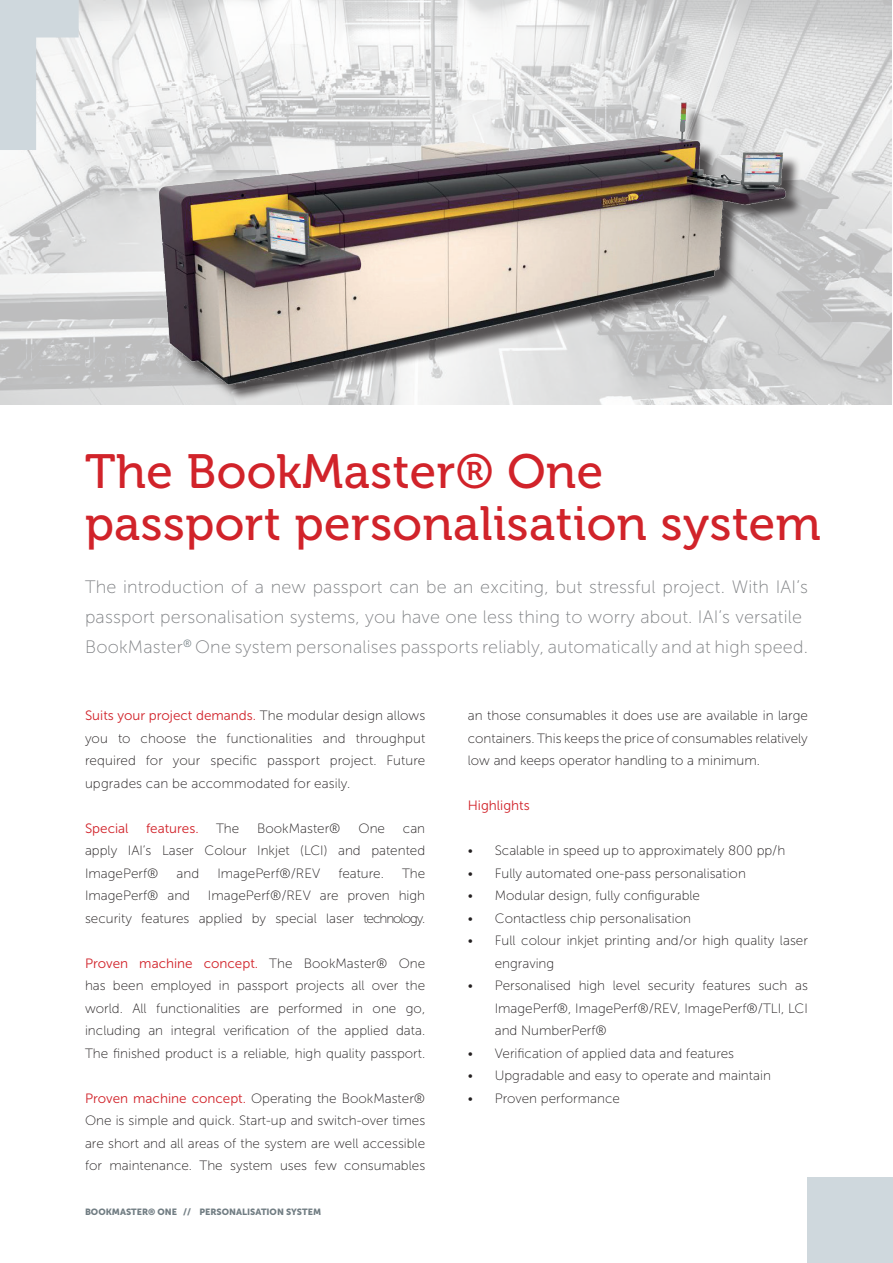
<style>
.page{position:relative;width:893px;height:1263px;background:#fff}
.page>*{position:absolute;margin:0;border:0;box-sizing:border-box;transform-origin:0 0}
.t1{font:48px/52.5px "Museo 500";letter-spacing:.01em;color:#d1232a}
.t2{font:18px/30px "Museo Sans 100";letter-spacing:.01em;color:#808285}
.t3{font:13.5px/22.5px "Museo Sans 100";color:#231f20;text-align:justify}
.t4{font:13.5px "Museo Sans 300";color:#d1232a}
.t5{font:9px "Museo Sans 900";color:#717d83}
.s1{font-family:"Museo Sans 100";color:#231f20}
.s2{font-family:"Museo Sans 300";color:#d1232a}
</style>
<div class="page">
<img style="left:0;top:0;width:891px;height:405px">
<div style="left:808px;top:1178px;width:85px;height:85px;background:#cfd8dd"></div>
<svg style="left:0;top:0;width:79px;height:150px"></svg>
<div style="left:161px;top:105px;width:643px;height:300px;background:#231f20;opacity:.75"></div>
<img style="left:159px;top:0;width:639px;height:389px">
<h1 class="t1" style="left:85px;top:446px;width:737px">The BookMaster® One<br>passport personalisation system</h1>
<p class="t2" style="left:85px;top:572px;width:724px">The introduction of a new passport can be an exciting, but stressful project. With IAI’s passport personalisation systems, you have one less thing to worry about. IAI’s versatile<br>BookMaster<sup>®</sup> One system personalises passports reliably, automatically and at high speed.</p>
<p class="t4" style="left:85px;top:708px;width:342px">Suits your project demands. <span class="s1">The modular design allows</span></p>
<p class="t3" style="left:85px;top:727px;width:342px">you to choose the functionalities and throughput required for your specific passport project. Future upgrades can be accommodated for easily.</p>
<p class="t4" style="left:85px;top:821px;width:45px">Special</p>
<p class="t4" style="left:146px;top:821px;width:54px">features.</p>
<p class="t3" style="left:216px;top:817px;width:25px">The</p>
<p class="t3" style="left:257px;top:817px;width:85px">BookMaster®</p>
<p class="t3" style="left:359px;top:817px;width:28px">One</p>
<p class="t3" style="left:85px;top:817px;width:342px;text-indent:318px">can apply IAI’s Laser Colour Inkjet (LCI) and patented ImagePerf®</p>
<p class="t3" style="left:177px;top:862px;width:24px">and</p>
<p class="t3" style="left:217px;top:862px;width:104px">ImagePerf®/REV</p>
<p class="t3" style="left:338px;top:862px;width:47px">feature.</p>
<p class="t3" style="left:402px;top:862px;width:25px">The</p>
<p class="t3" style="left:85px;top:884px;width:107px">ImagePerf® and</p>
<p class="t3" style="left:85px;top:884px;width:342px;text-align:right">ImagePerf®/REV are proven high<br>security features applied by special laser technology.</p>
<p class="t4" style="left:85px;top:956px;width:342px">Proven machine concept. <span class="s1">The BookMaster® One</span></p>
<p class="t3" style="left:85px;top:974px;width:342px">has been employed in passport projects all over the world. All functionalities are performed in one go, including an integral verification of the applied data.<br>The finished product is a reliable, high quality passport.</p>
<p class="t3" style="left:85px;top:1087px;width:342px"><span class="s2">Proven machine concept.</span> Operating the BookMaster® One is simple and quick. Start-up and switch-over times are short and all areas of the system are well accessible for maintenance. The system uses few consumables</p>
<p class="t5" style="left:85px;top:1207px;width:238px">BOOKMASTER® ONE // PERSONALISATION SYSTEM</p>
<p class="t3" style="left:468px;top:704px;width:342px">an those consumables it does use are available in large containers. This keeps the price of consumables relatively low and keeps operator handling to a minimum.</p>
<p class="t4" style="left:468px;top:798px;width:63px">Highlights</p>
<p class="t3" style="left:468px;top:839px;width:319px">• Scalable in speed up to approximately 800 pp/h</p>
<p class="t3" style="left:468px;top:862px;width:280px">• Fully automated one-pass personalisation</p>
<p class="t3" style="left:468px;top:884px;width:234px">• Modular design, fully configurable</p>
<p class="t3" style="left:468px;top:907px;width:225px">• Contactless chip personalisation</p>
<p class="t3" style="left:495px;top:929px;width:315px;text-indent:-27px">• Full colour inkjet printing and/or high quality laser engraving</p>
<p class="t3" style="left:495px;top:974px;width:315px;text-indent:-27px">• Personalised high level security features such as ImagePerf®, ImagePerf®/REV, ImagePerf®/TLI, LCI and NumberPerf®</p>
<p class="t3" style="left:468px;top:1042px;width:268px">• Verification of applied data and features</p>
<p class="t3" style="left:468px;top:1064px;width:305px">• Upgradable and easy to operate and maintain</p>
<p class="t3" style="left:468px;top:1087px;width:154px">• Proven performance</p>
</div>
